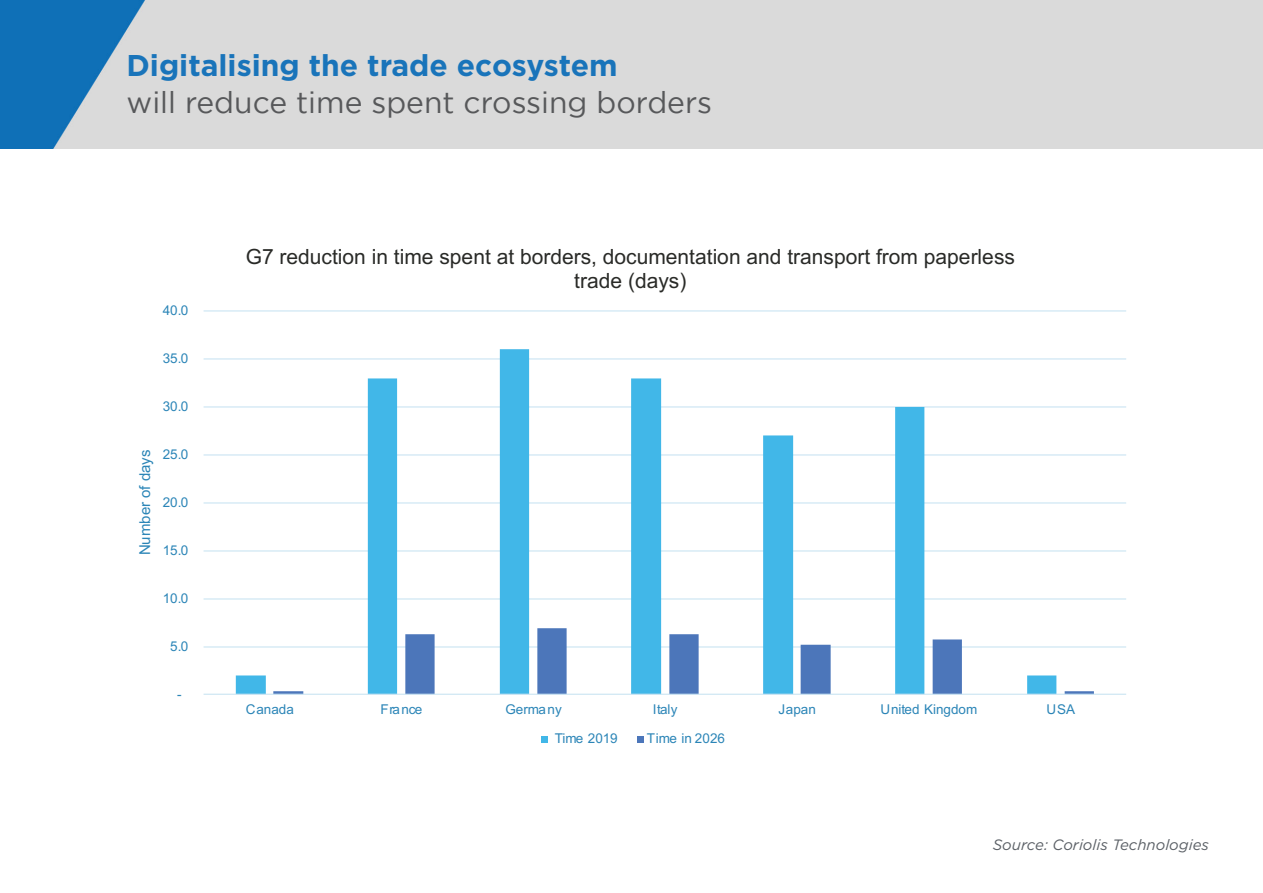
<style>
.page{position:relative;width:1263px;height:893px;background:#fff}
.page>*{position:absolute;margin:0;border:0;box-sizing:border-box;transform-origin:0 0}
.SUB_Title{font:30px "Gotham";color:#57585a}
.t1{font:700 30px "Gotham";color:#1974ba}
.t2{font:21px/24px "Arial";color:#292a27;text-align:center}
.t3{font:italic 15px "Gotham";color:#5b6066}
.t4{font:15px "Arial";color:#2b85b7}
.t5{font:13.5px "Arial";color:#2b85b7}
</style>
<div class="page">
<img style="left:0;top:0;width:1263px;height:149px">
<hr style="left:204px;top:646px;width:922px;height:1px;background:#cae4f2">
<hr style="left:204px;top:598px;width:922px;height:1px;background:#cae4f2">
<hr style="left:204px;top:550px;width:922px;height:1px;background:#cae4f2">
<hr style="left:204px;top:502px;width:922px;height:1px;background:#cae4f2">
<hr style="left:204px;top:454px;width:922px;height:1px;background:#cae4f2">
<hr style="left:204px;top:406px;width:922px;height:1px;background:#cae4f2">
<hr style="left:204px;top:358px;width:922px;height:1px;background:#cae4f2">
<hr style="left:204px;top:310px;width:922px;height:1px;background:#cae4f2">
<svg style="left:236px;top:349px;width:820px;height:345px"></svg>
<svg style="left:273px;top:628px;width:821px;height:66px"></svg>
<hr style="left:204px;top:694px;width:922px;height:1px;background:#cae4f2">
<div style="left:541px;top:736px;width:7px;height:7px;background:#41b7e8"></div>
<div style="left:637px;top:736px;width:7px;height:7px;background:#4c76ba"></div>
<p class="t1" style="left:126px;top:48px;width:493px">Digitalising the trade ecosystem</p>
<p class="SUB_Title" style="left:126px;top:86px;width:587px">will reduce time spent crossing borders</p>
<p class="t5" style="left:163px;top:301px;width:27px">40.0</p>
<p class="t5" style="left:163px;top:349px;width:27px">35.0</p>
<p class="t5" style="left:163px;top:397px;width:27px">30.0</p>
<p class="t4" style="left:134px;top:555px;width:107px;rotate:-90deg">Number of days</p>
<p class="t5" style="left:163px;top:445px;width:27px">25.0</p>
<p class="t5" style="left:163px;top:493px;width:27px">20.0</p>
<p class="t5" style="left:163px;top:541px;width:27px">15.0</p>
<p class="t5" style="left:163px;top:589px;width:27px">10.0</p>
<p class="t5" style="left:170px;top:637px;width:20px">5.0</p>
<p class="t5" style="left:177px;top:685px;width:6px">-</p>
<p class="t2" style="left:246px;top:244px;width:771px">G7 reduction in time spent at borders, documentation and transport from paperless trade (days)</p>
<p class="t5" style="left:246px;top:700px;width:50px">Canada</p>
<p class="t5" style="left:380px;top:700px;width:44px">France</p>
<p class="t5" style="left:505px;top:700px;width:58px">Germany</p>
<p class="t5" style="left:653px;top:700px;width:26px">Italy</p>
<p class="t5" style="left:778px;top:700px;width:39px">Japan</p>
<p class="t5" style="left:881px;top:700px;width:98px">United Kingdom</p>
<p class="t5" style="left:1046px;top:700px;width:30px">USA</p>
<p class="t5" style="left:555px;top:729px;width:64px">Time 2019</p>
<p class="t5" style="left:647px;top:729px;width:80px">Time in 2026</p>
<p class="t3" style="left:993px;top:836px;width:218px">Source: Coriolis Technologies</p>
</div>
